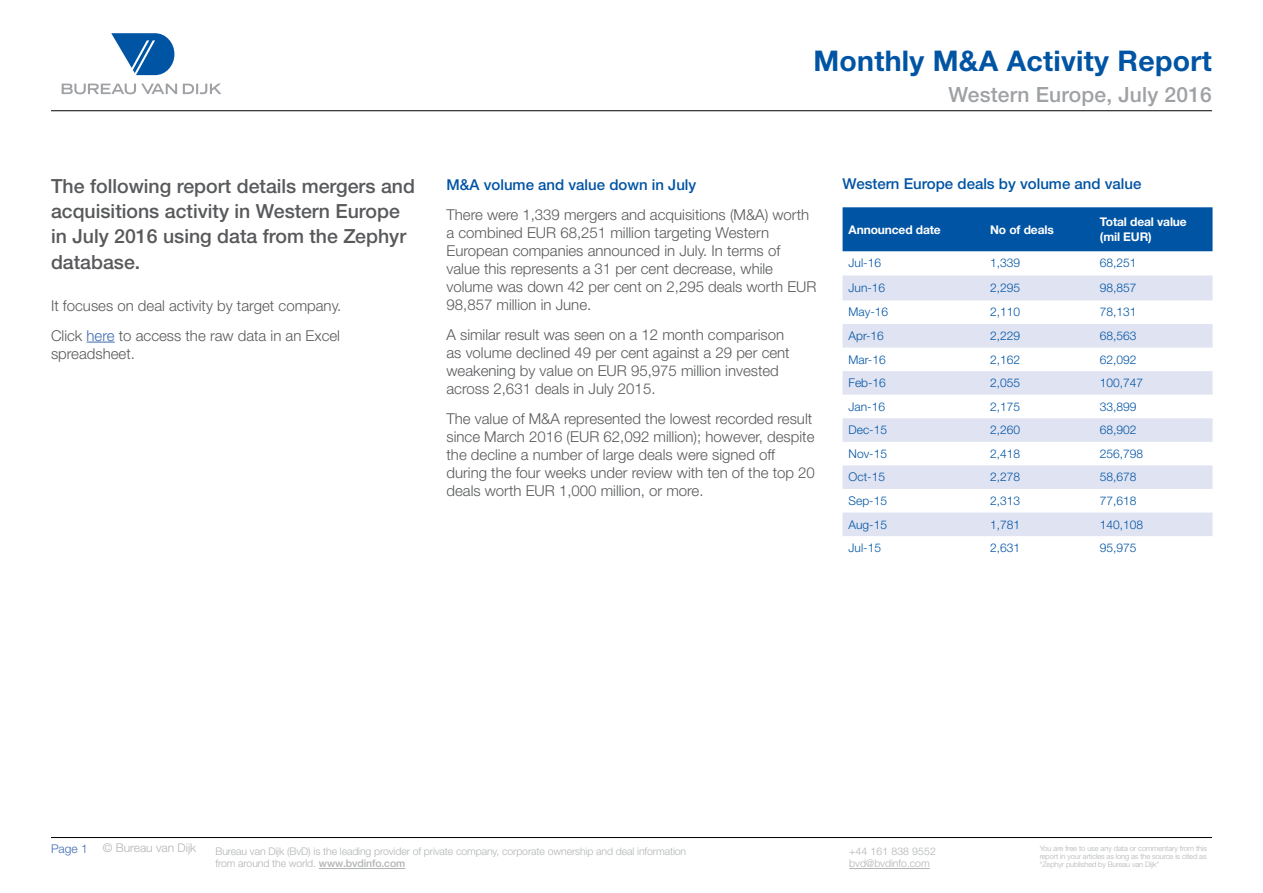
<style>
.page{position:relative;width:1263px;height:893px;background:#fff}
.page>*{position:absolute;margin:0;border:0;box-sizing:border-box;transform-origin:0 0}
.t1{font:700 28.5px "Helvetica Neue LTW1 G";letter-spacing:.01em;color:#0054a4}
.t2{font:500 21px "Helvetica Neue LTW1 G";letter-spacing:.01em;color:#9fa1a4}
.t3{font:500 19.5px/25.3px "Helvetica Neue LTW1 G";color:#58595b}
.t4{font:300 15px/18px "Helvetica Neue LT Std";color:#58595b}
.t5{font:500 15px "Helvetica Neue LTW1 G";color:#0054a4}
.t6{font:300 12px "Helvetica Neue LT Std";color:#0054a4}
.t7{font:700 12px/14.4px "Helvetica Neue LTW1 G";letter-spacing:-.01em;color:#fff}
.t8{font:300 12px "Helvetica Neue LT Std";color:#b1b3b5}
.t9{font:300 12px "Helvetica Neue LT Std";color:#3f6ab1}
.t10{font:300 10.5px/12.6px "Helvetica Neue LT Std";letter-spacing:-.01em;color:#b1b3b5}
.t11{font:300 7.5px/8.2px "Helvetica Neue LT Std";letter-spacing:-.015em;color:#b1b3b5;text-align:justify}
.s1{color:#3f6ab1}
.s2{font-family:"Helvetica Neue LTW1 G";font-weight:500}
</style>
<div class="page">
<hr style="left:319px;top:868px;width:86px;height:1px;background:#b1b3b5">
<hr style="left:849px;top:868px;width:81px;height:1px;background:#b1b3b5">
<svg style="left:62px;top:84px;width:159px;height:10px"></svg>
<svg style="left:111px;top:33px;width:63px;height:42px"></svg>
<hr style="left:51px;top:110px;width:1161px;height:1px;background:#000">
<hr style="left:51px;top:837px;width:1161px;height:1px;background:#000">
<svg style="left:87px;top:342px;width:28px;height:1px"></svg>
<div style="left:842px;top:207px;width:370px;height:44px;background:#0054a4"></div>
<svg style="left:842px;top:275px;width:370px;height:261px;fill:#e0e3f2"></svg>
<h3 class="t3" style="left:51px;top:173px;width:365px">The following report details mergers and acquisitions activity in Western Europe in July 2016 using data from the Zephyr database.</h3>
<p class="t4" style="left:51px;top:290px;width:292px;line-height:30px">It focuses on deal activity by target company.<br>Click <span class="s1">here</span> to access the raw data in an Excel</p>
<p class="t4" style="left:51px;top:344px;width:85px">spreadsheet.</p>
<h1 class="t1" style="left:813px;top:43px;width:400px">Monthly M&amp;A Activity Report</h1>
<h2 class="t2" style="left:948px;top:82px;width:265px">Western Europe, July 2016</h2>
<p class="t5" style="left:446px;top:175px;width:251px">M&amp;A volume and value down in July</p>
<p class="t4" style="left:446px;top:205px;width:371px">There were 1,339 mergers and acquisitions (M&amp;A) worth a combined EUR 68,251 million targeting Western European companies announced in July. In terms of value this represents a 31 per cent decrease, while volume was down 42 per cent on 2,295 deals worth EUR 98,857 million in June.</p>
<p class="t4" style="left:446px;top:325px;width:345px">A similar result was seen on a 12 month comparison as volume declined 49 per cent against a 29 per cent weakening by value on EUR 95,975 million invested across 2,631 deals in July 2015.</p>
<p class="t4" style="left:446px;top:409px;width:370px">The value of M&amp;A represented the lowest recorded result since March 2016 (EUR 62,092 million); however, despite the decline a number of large deals were signed off during the four weeks under review with ten of the top 20 deals worth EUR 1,000 million, or more.</p>
<p class="t5" style="left:842px;top:175px;width:300px">Western Europe deals by volume and value</p>
<p class="t7" style="left:848px;top:222px;width:94px">Announced date</p>
<p class="t7" style="left:990px;top:222px;width:65px">No of deals</p>
<p class="t7" style="left:1100px;top:215px;width:88px">Total deal value (mil EUR)</p>
<p class="t6" style="left:848px;top:256px;width:34px">Jul-16</p>
<p class="t6" style="left:990px;top:256px;width:32px">1,339</p>
<p class="t6" style="left:1100px;top:256px;width:38px">68,251</p>
<p class="t6" style="left:848px;top:280px;width:38px">Jun-16</p>
<p class="t6" style="left:990px;top:280px;width:32px">2,295</p>
<p class="t6" style="left:1100px;top:280px;width:38px">98,857</p>
<p class="t6" style="left:848px;top:305px;width:41px">May-16</p>
<p class="t6" style="left:990px;top:305px;width:32px">2,110</p>
<p class="t6" style="left:1100px;top:305px;width:38px">78,131</p>
<p class="t6" style="left:848px;top:328px;width:37px">Apr-16</p>
<p class="t6" style="left:990px;top:328px;width:32px">2,229</p>
<p class="t6" style="left:1100px;top:328px;width:38px">68,563</p>
<p class="t6" style="left:848px;top:352px;width:39px">Mar-16</p>
<p class="t6" style="left:990px;top:352px;width:32px">2,162</p>
<p class="t6" style="left:1100px;top:352px;width:38px">62,092</p>
<p class="t6" style="left:848px;top:376px;width:39px">Feb-16</p>
<p class="t6" style="left:990px;top:376px;width:32px">2,055</p>
<p class="t6" style="left:1100px;top:376px;width:45px">100,747</p>
<p class="t6" style="left:848px;top:399px;width:38px">Jan-16</p>
<p class="t6" style="left:990px;top:399px;width:32px">2,175</p>
<p class="t6" style="left:1100px;top:399px;width:38px">33,899</p>
<p class="t6" style="left:848px;top:423px;width:40px">Dec-15</p>
<p class="t6" style="left:990px;top:423px;width:32px">2,260</p>
<p class="t6" style="left:1100px;top:423px;width:38px">68,902</p>
<p class="t6" style="left:848px;top:446px;width:40px">Nov-15</p>
<p class="t6" style="left:990px;top:446px;width:32px">2,418</p>
<p class="t6" style="left:1100px;top:446px;width:45px">256,798</p>
<p class="t6" style="left:848px;top:470px;width:38px">Oct-15</p>
<p class="t6" style="left:990px;top:470px;width:32px">2,278</p>
<p class="t6" style="left:1100px;top:470px;width:38px">58,678</p>
<p class="t6" style="left:848px;top:493px;width:40px">Sep-15</p>
<p class="t6" style="left:990px;top:493px;width:32px">2,313</p>
<p class="t6" style="left:1100px;top:493px;width:38px">77,618</p>
<p class="t6" style="left:848px;top:517px;width:40px">Aug-15</p>
<p class="t6" style="left:990px;top:517px;width:32px">1,781</p>
<p class="t6" style="left:1100px;top:517px;width:45px">140,108</p>
<p class="t6" style="left:848px;top:541px;width:34px">Jul-15</p>
<p class="t6" style="left:990px;top:541px;width:32px">2,631</p>
<p class="t6" style="left:1100px;top:541px;width:38px">95,975</p>
<p class="t9" style="left:51px;top:841px;width:38px">Page 1</p>
<p class="t8" style="left:103px;top:840px;width:95px">© Bureau van Dijk</p>
<p class="t10" style="left:215px;top:845px;width:472px">Bureau van Dijk (BvD) is the leading provider of private company, corporate ownership and deal information from around the world. <span class="s2">www.bvdinfo.com</span></p>
<p class="t10" style="left:849px;top:845px;width:88px">+44 161 838 9552 bvd@bvdinfo.com</p>
<p class="t11" style="left:1040px;top:844px;width:169px">You are free to use any data or commentary from this report in your articles as long as the source is cited as “Zephyr published by Bureau van Dijk”</p>
</div>
